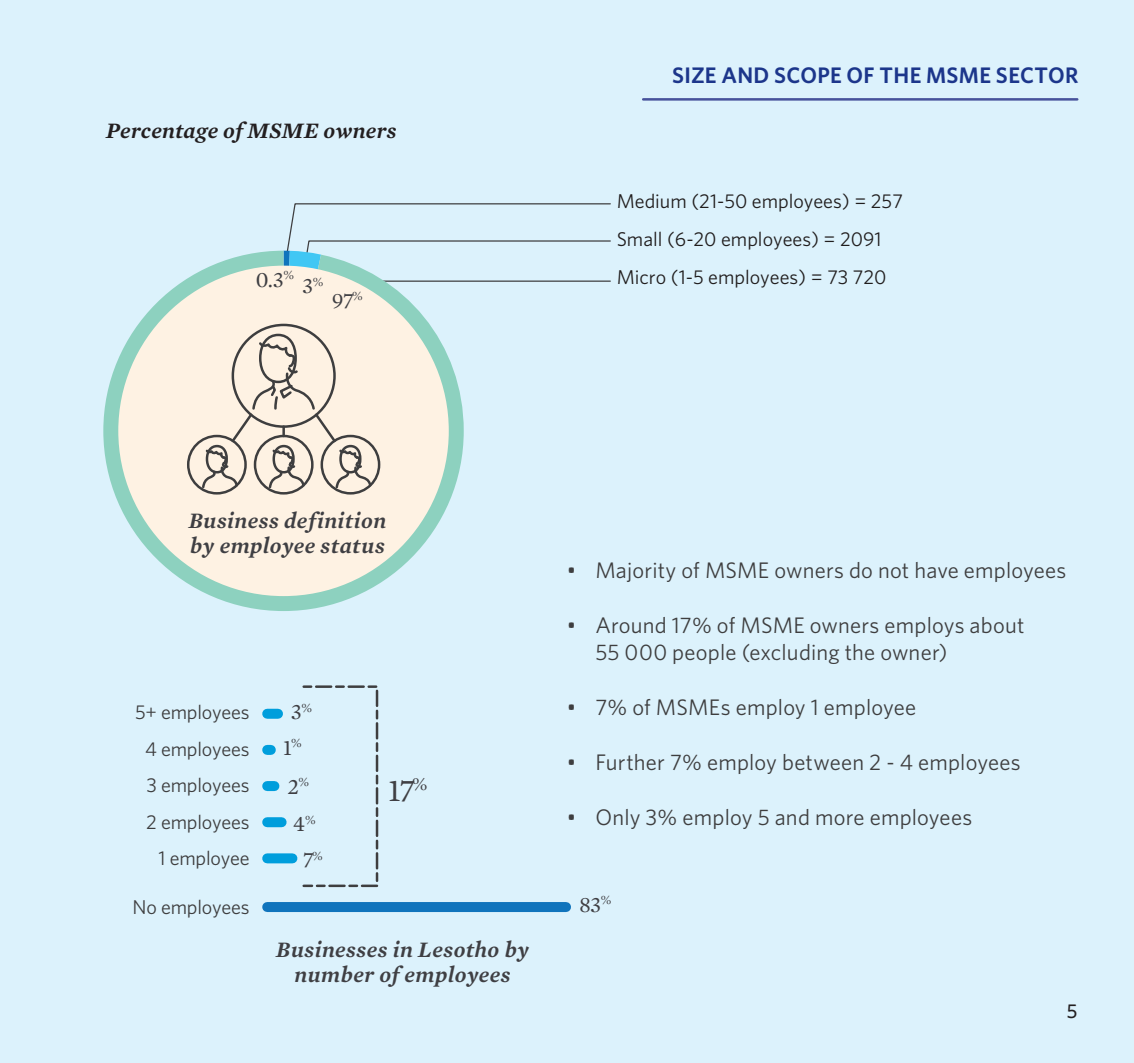
<style>
.page{position:relative;width:1134px;height:1063px;background:#dcf2fc}
.page>*{position:absolute;margin:0;border:0;box-sizing:border-box;transform-origin:0 0}
.t1{font:32.5px "Mercury Text G1 Roman";color:#3f3f43}
.t2{font:22.5px/27.5px "Whitney HTF";letter-spacing:.01em;color:#3e3e3f}
.t3{font:italic 600 22.5px/25px "Mercury Text G1";letter-spacing:.02em;color:#3f3f43;text-align:center}
.t4{font:600 22.5px "Whitney HTF";letter-spacing:.015em;color:#1c368b}
.t5{font:22.5px "Mercury Text G1 Roman";color:#3f3f43}
.t6{font:italic 600 22.5px "Mercury Text G1";letter-spacing:.01em;color:#231f20}
.t7{font:20px/38px "Whitney";color:#211e1e}
.t8{font:20px/36.5px "Whitney";letter-spacing:-.01em;color:#3e3e3f;text-align:right}
.t9{font:500 20px "Whitney HTF";color:#231f20}
</style>
<div class="page">
<div style="left:267px;top:709px;width:11px;height:10px;background:#009edc"></div>
<hr style="left:267px;top:745px;width:4px;height:10px;background:#009edc">
<div style="left:267px;top:781px;width:7px;height:10px;background:#009edc"></div>
<div style="left:267px;top:817px;width:15px;height:10px;background:#009edc"></div>
<div style="left:267px;top:853px;width:25px;height:10px;background:#009edc"></div>
<div style="left:267px;top:902px;width:299px;height:10px;background:#1074bc"></div>
<div style="left:302px;top:685px;width:76px;height:202px;border:2px dashed #3e3e3f"></div>
<svg style="left:103px;top:271px;width:351px;height:340px"></svg>
<div style="left:118px;top:266px;width:331px;height:330px;background:#fef2e3;border-radius:50%"></div>
<div style="left:187px;top:435px;width:60px;height:60px;border:2px solid #3e3e3f;border-radius:50%"></div>
<svg style="left:200px;top:203px;width:411px;height:287px"></svg>
<hr style="left:643px;top:98px;width:434px;height:3px;background:#47529b">
<p class="t6" style="left:106px;top:116px;width:292px">Percentage of MSME owners</p>
<p class="t5" style="left:256px;top:266px;width:40px">0.3<sup>%</sup></p>
<p class="t5" style="left:302px;top:272px;width:23px">3<sup>%</sup></p>
<p class="t5" style="left:332px;top:287px;width:33px">97<sup>%</sup></p>
<p class="t4" style="left:672px;top:61px;width:408px">SIZE AND SCOPE OF THE MSME SECTOR</p>
<p class="t7" style="left:617px;top:182px;width:288px">Medium (21-50 employees) = 257<br>Small (6-20 employees) = 2091<br>Micro (1-5 employees) = 73 720</p>
<p class="t3" style="left:189px;top:508px;width:199px;text-align:left">Business definition by employee status</p>
<p class="t8" style="left:135px;top:693px;width:116px">5+ employees<br>4 employees<br>3 employees<br>2 employees<br>1 employee</p>
<p class="t8" style="left:133px;top:888px;width:119px">No employees</p>
<p class="t5" style="left:291px;top:698px;width:23px">3<sup>%</sup></p>
<p class="t5" style="left:283px;top:734px;width:20px">1<sup>%</sup></p>
<p class="t5" style="left:288px;top:773px;width:23px">2<sup>%</sup></p>
<p class="t5" style="left:293px;top:810px;width:24px">4<sup>%</sup></p>
<p class="t5" style="left:303px;top:846px;width:21px">7<sup>%</sup></p>
<h1 class="t1" style="left:388px;top:771px;width:41px">17<sup>%</sup></h1>
<p class="t3" style="left:276px;top:937px;width:254px">Businesses in Lesotho by number of employees</p>
<p class="t2" style="left:567px;top:555px;width:501px">• Majority of MSME owners do not have employees</p>
<p class="t2" style="left:595px;top:610px;width:431px;text-indent:-28px">• Around 17% of MSME owners employs about<br>55 000 people (excluding the owner)</p>
<p class="t2" style="left:567px;top:693px;width:351px">• 7% of MSMEs employ 1 employee</p>
<p class="t2" style="left:567px;top:748px;width:455px">• Further 7% employ between 2 - 4 employees</p>
<p class="t2" style="left:567px;top:803px;width:407px">• Only 3% employ 5 and more employees</p>
<p class="t5" style="left:579px;top:891px;width:34px">83<sup>%</sup></p>
<p class="t9" style="left:1067px;top:998px;width:12px">5</p>
</div>
